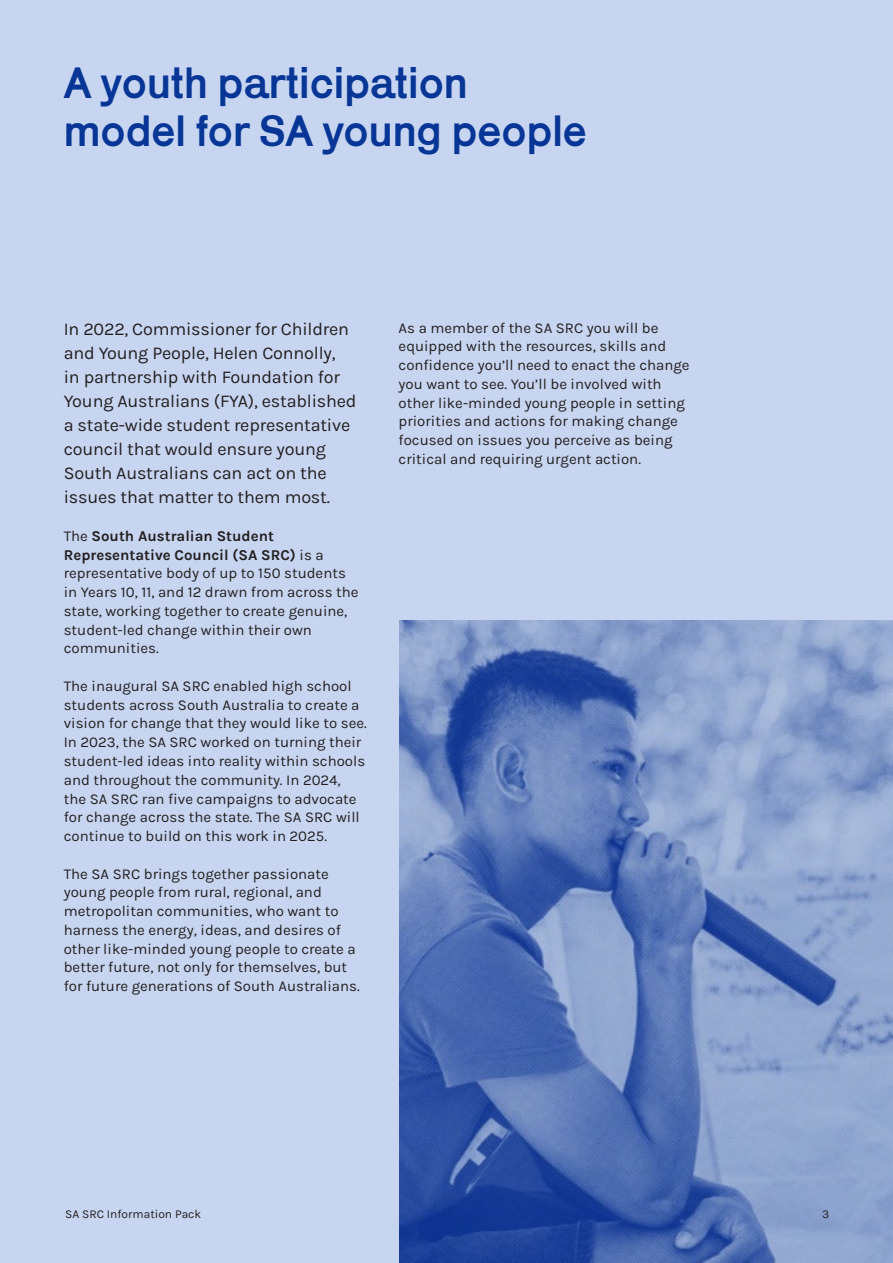
<style>
.page{position:relative;width:893px;height:1263px;background:#c7d5f0}
.page>*{position:absolute;margin:0;border:0;box-sizing:border-box;transform-origin:0 0}
.Body_New{font:45px/48px "Karrik";color:#073696}
.Body_leading{font:18px/24px "Karla";letter-spacing:-.01em;color:#231f20}
.Body_New-2{font:15px/18.8px "Karla";color:#231f20}
.Body_leading-2{font:15px/18.8px "Karla";color:#231f20}
.Body_New-3{font:12px "Karla";color:#231f20}
.s1{font-weight:700}
</style>
<div class="page">
<img style="left:400px;top:621px;width:493px;height:642px">
<p class="Body_New" style="left:64px;top:54px;width:525px">A youth participation model for SA young people</p>
<p class="Body_leading" style="left:64px;top:317px;width:294px">In 2022, Commissioner for Children and Young People, Helen Connolly,<br>in partnership with Foundation for Young Australians (FYA), established a state-wide student representative council that would ensure young South Australians can act on the issues that matter to them most.</p>
<p class="Body_leading-2" style="left:64px;top:526px;width:296px">The <span class="s1">South Australian Student Representative Council (SA SRC)</span> is a representative body of up to 150 students in Years 10, 11, and 12 drawn from across the state, working together to create genuine, student-led change within their own communities.</p>
<p class="Body_New-2" style="left:64px;top:676px;width:304px">The inaugural SA SRC enabled high school students across South Australia to create a vision for change that they would like to see.<br>In 2023, the SA SRC worked on turning their student-led ideas into reality within schools and throughout the community. In 2024, the SA SRC ran five campaigns to advocate for change across the state. The SA SRC will continue to build on this work in 2025.</p>
<p class="Body_New-2" style="left:64px;top:864px;width:298px">The SA SRC brings together passionate young people from rural, regional, and metropolitan communities, who want to harness the energy, ideas, and desires of other like-minded young people to create a better future, not only for themselves, but for future generations of South Australians.</p>
<p class="Body_New-2" style="left:399px;top:318px;width:292px">As a member of the SA SRC you will be equipped with the resources, skills and confidence you’ll need to enact the change you want to see. You’ll be involved with other like-minded young people in setting priorities and actions for making change focused on issues you perceive as being critical and requiring urgent action.</p>
<p class="Body_New-3" style="left:65px;top:1206px;width:138px">SA SRC Information Pack</p>
<p class="Body_New-3" style="left:822px;top:1206px;width:9px">3</p>
</div>
